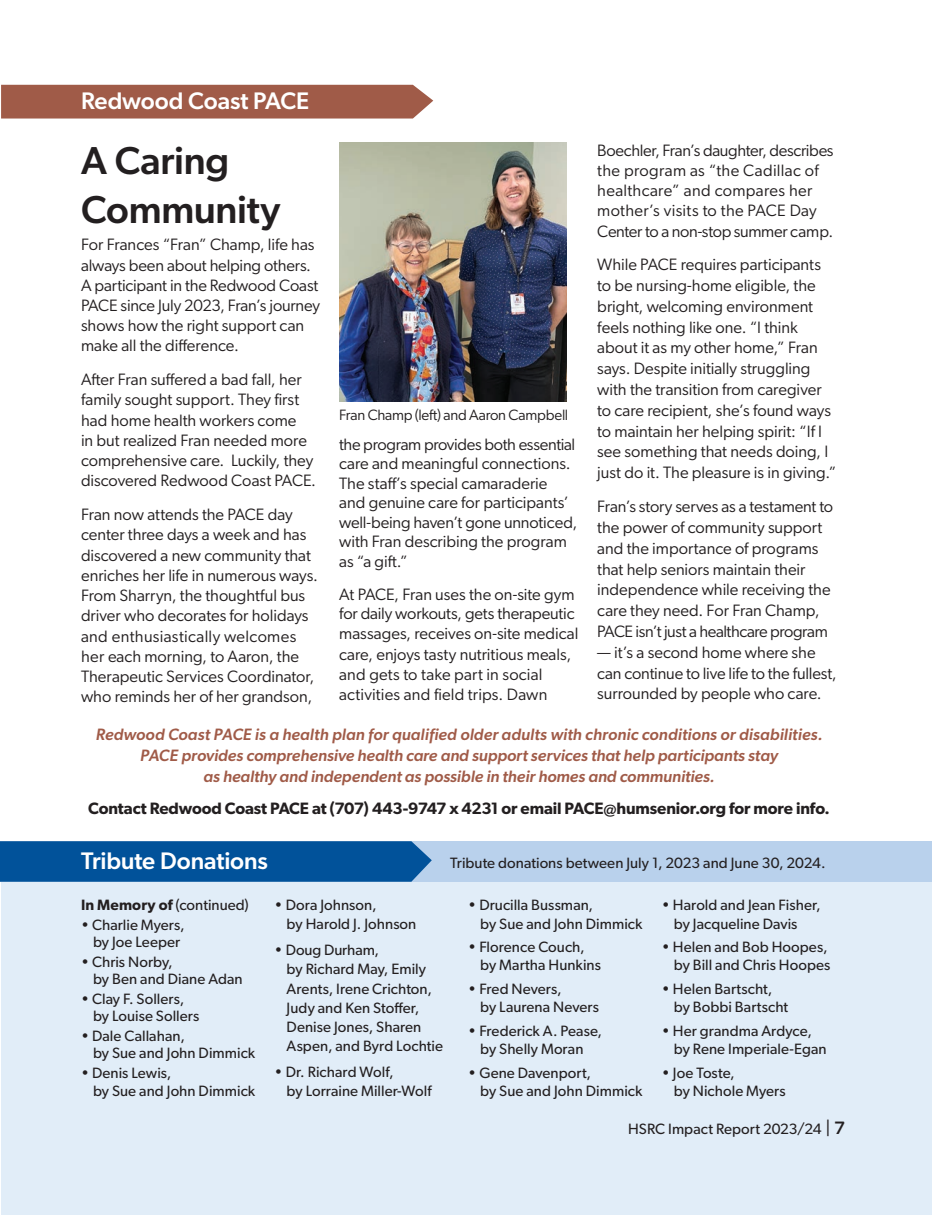
<style>
.page{position:relative;width:932px;height:1215px;background:#fff}
.page>*{position:absolute;margin:0;border:0;box-sizing:border-box;transform-origin:0 0}
.t1{font:500 39px/49.5px "Gibson";letter-spacing:-.005em;color:#231f20}
.t2{font:500 24px "Gibson";letter-spacing:-.005em;color:#fff}
.t3{font:16.5px/20.2px "Gibson";color:#231f20}
.t4{font:italic 500 16.5px/21px "Gibson";letter-spacing:.005em;color:#a05b48;text-align:center}
.t5{font:600 16.5px "Gibson";letter-spacing:-.01em;color:#231f20}
.t6{font:15px/18.1px "Gibson";letter-spacing:.005em;color:#231f20}
.t7{font:15px "Gibson";letter-spacing:-.015em;color:#231f20}
.s1{font-weight:600}
.s2{font-size:18px}
.s3{font-weight:500;font-size:18px}
</style>
<div class="page">
<div style="left:1px;top:850px;width:931px;height:365px;background:#e1edf8"></div>
<div style="left:0;top:841px;width:932px;height:41px;background:#b9d1ec"></div>
<img style="left:339px;top:143px;width:227px;height:258px">
<div style="left:1px;top:85px;width:432px;height:34px;background:#a05b48"></div>
<div style="left:0;top:841px;width:432px;height:41px;background:#01529a"></div>
<h2 class="t2" style="left:81px;top:87px;width:229px">Redwood Coast PACE</h2>
<h1 class="t1" style="left:81px;top:135px;width:201px">A Caring<br>Community</h1>
<p class="t3" style="left:81px;top:234px;width:240px">For Frances “Fran” Champ, life has always been about helping others.<br>A participant in the Redwood Coast<br>PACE since July 2023, Fran’s journey shows how the right support can make all the difference.</p>
<p class="t3" style="left:81px;top:369px;width:236px">After Fran suffered a bad fall, her family sought support. They first had home health workers come<br>in but realized Fran needed more comprehensive care. Luckily, they discovered Redwood Coast PACE.</p>
<p class="t3" style="left:81px;top:504px;width:238px">Fran now attends the PACE day center three days a week and has discovered a new community that enriches her life in numerous ways.<br>From Sharryn, the thoughtful bus driver who decorates for holidays and enthusiastically welcomes her each morning, to Aaron, the<br>Therapeutic Services Coordinator, who reminds her of her grandson,</p>
<p class="t7" style="left:339px;top:406px;width:231px">Fran Champ (left) and Aaron Campbell</p>
<p class="t3" style="left:339px;top:434px;width:240px;line-height:19.5px">the program provides both essential care and meaningful connections.<br>The staff’s special camaraderie and genuine care for participants’ well-being haven’t gone unnoticed, with Fran describing the program as “a gift.”</p>
<p class="t3" style="left:339px;top:584px;width:241px">At PACE, Fran uses the on-site gym for daily workouts, gets therapeutic massages, receives on-site medical care, enjoys tasty nutritious meals, and gets to take part in social activities and field trips. Dawn</p>
<p class="t3" style="left:597px;top:140px;width:238px">Boechler, Fran’s daughter, describes the program as “the Cadillac of healthcare” and compares her mother’s visits to the PACE Day<br>Center to a non-stop summer camp.</p>
<p class="t3" style="left:597px;top:254px;width:241px;line-height:20.7px">While PACE requires participants to be nursing-home eligible, the bright, welcoming environment feels nothing like one. “I think about it as my other home,” Fran says. Despite initially struggling with the transition from caregiver to care recipient, she’s found ways to maintain her helping spirit: “If I see something that needs doing, I just do it. The pleasure is in giving.”</p>
<p class="t3" style="left:597px;top:496px;width:237px;line-height:20.7px">Fran’s story serves as a testament to the power of community support and the importance of programs that help seniors maintain their independence while receiving the care they need. For Fran Champ, PACE isn’t just a healthcare program</p>
<p class="t3" style="left:597px;top:642px;width:241px;line-height:20.7px">— it’s a second home where she can continue to live life to the fullest, surrounded by people who care.</p>
<p class="t4" style="left:96px;top:724px;width:728px">Redwood Coast PACE is a health plan for qualified older adults with chronic conditions or disabilities.<br>PACE provides comprehensive health care and support services that help participants stay<br>as healthy and independent as possible in their homes and communities.</p>
<p class="t5" style="left:88px;top:798px;width:743px">Contact Redwood Coast PACE at (707) 443-9747 x 4231 or email PACE@humsenior.org for more info.</p>
<h2 class="t2" style="left:81px;top:846px;width:188px">Tribute Donations</h2>
<p class="t6" style="left:81px;top:896px;width:169px"><span class="s1">In Memory of</span> (continued)</p>
<p class="t6" style="left:81px;top:917px;width:105px;line-height:16.8px;text-align:center">• Charlie Myers, by Joe Leeper</p>
<p class="t6" style="left:93px;top:954px;width:151px;line-height:16.8px;text-indent:-12px">• Chris Norby,<br>by Ben and Diane Adan</p>
<p class="t6" style="left:93px;top:990px;width:108px;line-height:16.8px;text-indent:-12px">• Clay F. Sollers, by Louise Sollers</p>
<p class="t6" style="left:93px;top:1027px;width:164px;line-height:16.8px;text-indent:-12px">• Dale Callahan,<br>by Sue and John Dimmick</p>
<p class="t6" style="left:93px;top:1064px;width:164px;line-height:17.5px;text-indent:-12px">• Denis Lewis,<br>by Sue and John Dimmick</p>
<p class="t6" style="left:450px;top:854px;width:377px">Tribute donations between July 1, 2023 and June 30, 2024.</p>
<p class="t6" style="left:286px;top:895px;width:131px;line-height:19px;text-indent:-12px">• Dora Johnson,<br>by Harold J. Johnson</p>
<p class="t6" style="left:286px;top:940px;width:158px;line-height:19px;text-indent:-12px">• Doug Durham,<br>by Richard May, Emily<br>Arents, Irene Crichton,<br>Judy and Ken Stoffer,<br>Denise Jones, Sharen<br>Aspen, and Byrd Lochtie</p>
<p class="t6" style="left:286px;top:1062px;width:146px;line-height:19px;text-indent:-12px">• Dr. Richard Wolf,<br>by Lorraine Miller-Wolf</p>
<p class="t6" style="left:480px;top:896px;width:164px;text-indent:-12px">• Drucilla Bussman,<br>by Sue and John Dimmick</p>
<p class="t6" style="left:480px;top:938px;width:122px;text-indent:-12px">• Florence Couch, by Martha Hunkins</p>
<p class="t6" style="left:480px;top:979px;width:120px;text-indent:-12px">• Fred Nevers,<br>by Laurena Nevers</p>
<p class="t6" style="left:468px;top:1021px;width:135px;text-align:center">• Frederick A. Pease, by Shelly Moran</p>
<p class="t6" style="left:480px;top:1063px;width:164px;text-indent:-12px">• Gene Davenport,<br>by Sue and John Dimmick</p>
<p class="t6" style="left:673px;top:896px;width:148px;text-indent:-12px">• Harold and Jean Fisher, by Jacqueline Davis</p>
<p class="t6" style="left:661px;top:938px;width:170px;text-align:right">• Helen and Bob Hoopes, by Bill and Chris Hoopes</p>
<p class="t6" style="left:673px;top:980px;width:116px;text-indent:-12px">• Helen Bartscht, by Bobbi Bartscht</p>
<p class="t6" style="left:673px;top:1021px;width:154px;text-indent:-12px">• Her grandma Ardyce, by Rene Imperiale-Egan</p>
<p class="t6" style="left:673px;top:1063px;width:113px;text-indent:-12px">• Joe Toste,<br>by Nichole Myers</p>
<p class="t6" style="left:628px;top:1119px;width:218px">HSRC Impact Report 2023/24 <span class="s2">|</span> <span class="s3">7</span></p>
</div>
